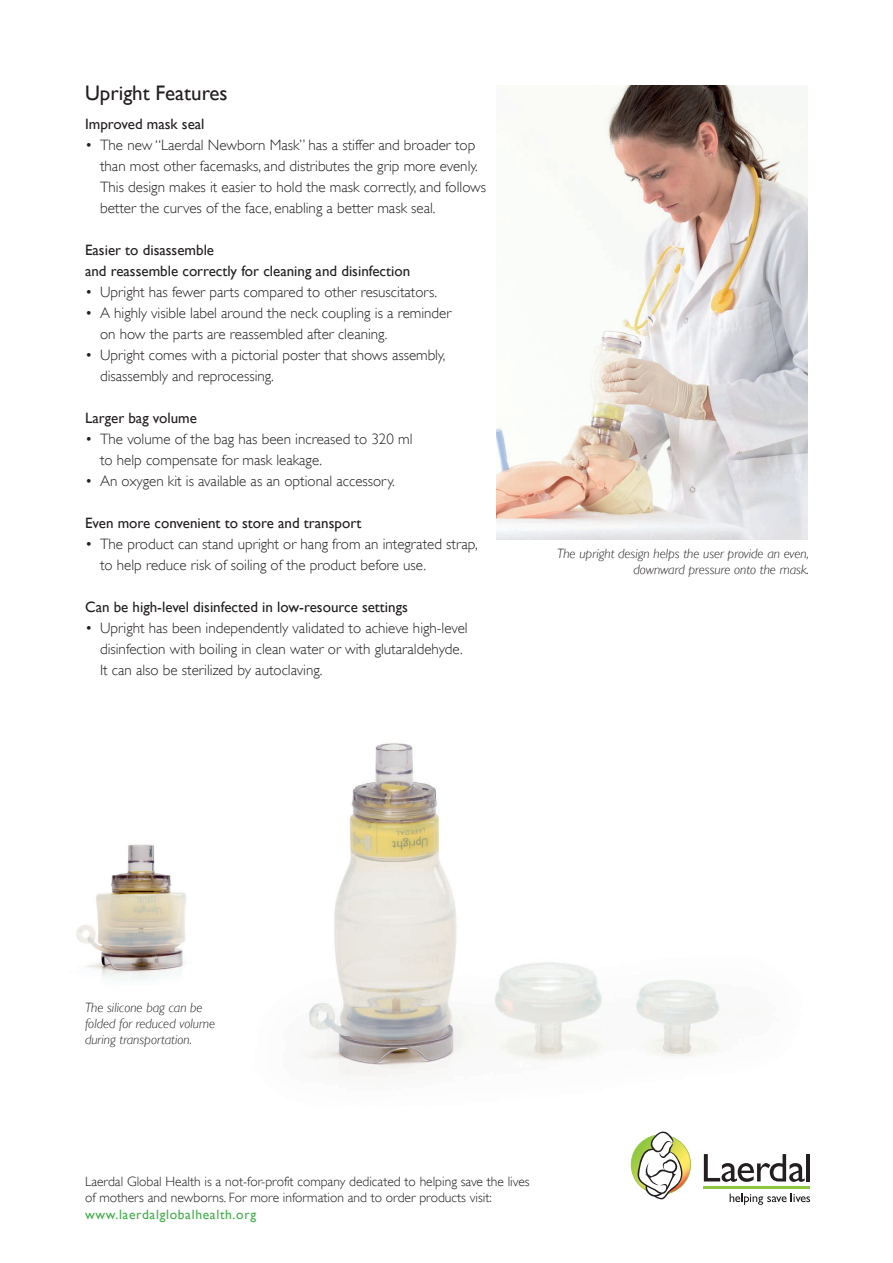
<style>
.page{position:relative;width:893px;height:1263px;background:#fff}
.page>*{position:absolute;margin:0;border:0;box-sizing:border-box;transform-origin:0 0}
.t1{font:21px "Gill Alt One";color:#231f20}
.t2{font:300 15px/21px "Gill Alt One";color:#231f20}
.t3{font:15px/21px "Gill Alt One";color:#231f20}
.t4{font:300 13.5px/16.5px "Gill Alt One";color:#231f20}
.t5{font:italic 300 13.5px/16.2px "Gill Alt One";color:#231f20;text-align:right}
.t6{font:13.5px "Gill Alt One";letter-spacing:.05em;color:#40ae49}
</style>
<div class="page">
<img style="left:304px;top:743px;width:423px;height:333px">
<img style="left:497px;top:85px;width:311px;height:455px">
<svg style="left:704px;top:1154px;width:101px;height:28px"></svg>
<hr style="left:806px;top:1154px;width:4px;height:27px;background:#231f20">
<svg style="left:730px;top:1193px;width:80px;height:12px"></svg>
<hr style="left:704px;top:1186px;width:106px;height:2px;background:#8bc63e">
<svg style="left:630px;top:1131px;width:61px;height:68px"></svg>
<img style="left:76px;top:844px;width:110px;height:135px">
<h1 class="t1" style="left:85px;top:80px;width:144px">Upright Features</h1>
<p class="t3" style="left:85px;top:113px;width:121px">Improved mask seal</p>
<p class="t2" style="left:100px;top:134px;width:388px;text-indent:-15px">• The new “Laerdal Newborn Mask” has a stiffer and broader top than most other facemasks, and distributes the grip more evenly.<br>This design makes it easier to hold the mask correctly, and follows better the curves of the face, enabling a better mask seal.</p>
<p class="t3" style="left:85px;top:239px;width:327px">Easier to disassemble<br>and reassemble correctly for cleaning and disinfection</p>
<p class="t2" style="left:85px;top:281px;width:354px">• Upright has fewer parts compared to other resuscitators.</p>
<p class="t2" style="left:100px;top:302px;width:353px;text-indent:-15px">• A highly visible label around the neck coupling is a reminder on how the parts are reassembled after cleaning.</p>
<p class="t2" style="left:100px;top:344px;width:347px;text-indent:-15px">• Upright comes with a pictorial poster that shows assembly, disassembly and reprocessing.</p>
<p class="t3" style="left:85px;top:407px;width:113px">Larger bag volume</p>
<p class="t2" style="left:100px;top:428px;width:314px;text-indent:-15px">• The volume of the bag has been increased to 320 ml to help compensate for mask leakage.</p>
<p class="t2" style="left:85px;top:470px;width:311px">• An oxygen kit is available as an optional accessory.</p>
<p class="t3" style="left:85px;top:512px;width:278px">Even more convenient to store and transport</p>
<p class="t2" style="left:100px;top:533px;width:379px;text-indent:-15px">• The product can stand upright or hang from an integrated strap, to help reduce risk of soiling of the product before use.</p>
<p class="t3" style="left:85px;top:596px;width:324px">Can be high-level disinfected in low-resource settings</p>
<p class="t2" style="left:100px;top:617px;width:369px;text-indent:-15px">• Upright has been independently validated to achieve high-level disinfection with boiling in clean water or with glutaraldehyde.<br>It can also be sterilized by autoclaving.</p>
<p class="t5" style="left:557px;top:545px;width:253px">The upright design helps the user provide an even, downward pressure onto the mask.</p>
<p class="t5" style="left:85px;top:999px;width:131px;text-align:left">The silicone bag can be folded for reduced volume during transportation.</p>
<p class="t4" style="left:85px;top:1173px;width:446px">Laerdal Global Health is a not-for-profit company dedicated to helping save the lives of mothers and newborns. For more information and to order products visit:</p>
<p class="t6" style="left:85px;top:1206px;width:173px">www.laerdalglobalhealth.org</p>
</div>
